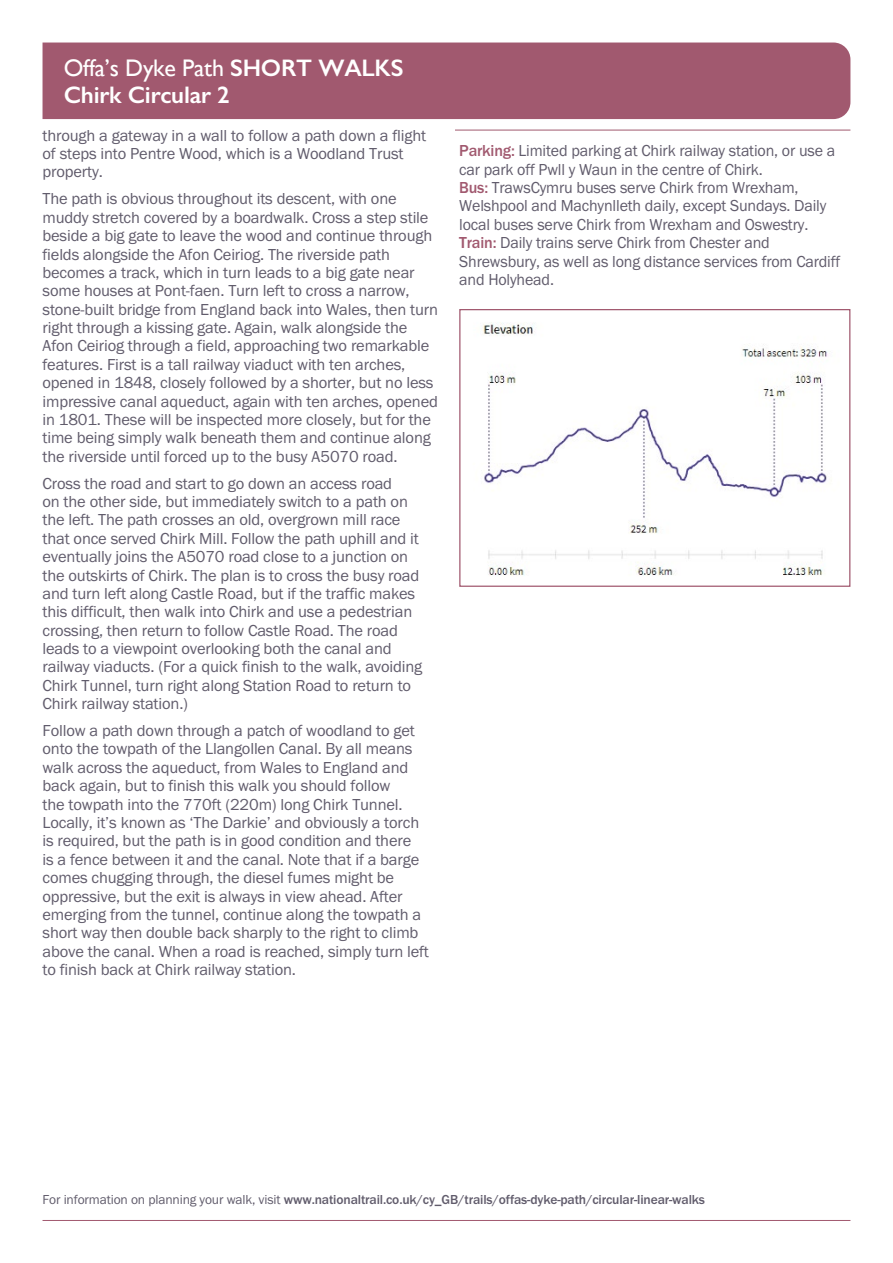
<style>
.page{position:relative;width:893px;height:1263px;background:#fff}
.page>*{position:absolute;margin:0;border:0;box-sizing:border-box;transform-origin:0 0}
.t1{font:600 24px/26.2px "Gill Sans";letter-spacing:-.01em;color:#fff}
.body_copy{font:16.5px/18.5px "Franklin Gothic URW Boo";letter-spacing:-.01em;color:#615c6c}
.P3{font:16.5px/18.5px "Franklin Gothic URW Boo";letter-spacing:-.01em;color:#615c6c}
.Paragraph_Style_1{font:500 13.5px "Franklin Gothic URW";letter-spacing:-.01em;color:#615c6c}
.s1{font-weight:400}
.s2{font-family:"Franklin Gothic URW";font-weight:500;color:#a1596f}
.s3{font-family:"Franklin Gothic URW Boo";font-weight:400}
</style>
<div class="page">
<div style="left:43px;top:43px;width:807px;height:76px;background:#a1596f"></div>
<img style="left:483px;top:322px;width:345px;height:254px">
<div style="left:459px;top:309px;width:391px;height:278px;border:1px solid #a1596f"></div>
<hr style="left:43px;top:1220px;width:807px;height:1px;background:#a1596f">
<hr style="left:455px;top:130px;width:395px;height:1px;background:#a1596f">
<h1 class="t1" style="left:64px;top:55px;width:341px"><span class="s1">Offa’s Dyke Path</span> SHORT WALKS<br>Chirk Circular 2</h1>
<p class="body_copy" style="left:43px;top:126px;width:385px">through a gateway in a wall to follow a path down a flight of steps into Pentre Wood, which is a Woodland Trust property.</p>
<p class="body_copy" style="left:43px;top:189px;width:397px">The path is obvious throughout its descent, with one muddy stretch covered by a boardwalk. Cross a step stile beside a big gate to leave the wood and continue through fields alongside the Afon Ceiriog. The riverside path becomes a track, which in turn leads to a big gate near some houses at Pont-faen. Turn left to cross a narrow, stone-built bridge from England back into Wales, then turn right through a kissing gate. Again, walk alongside the Afon Ceiriog through a field, approaching two remarkable features. First is a tall railway viaduct with ten arches, opened in 1848, closely followed by a shorter, but no less impressive canal aqueduct, again with ten arches, opened in 1801. These will be inspected more closely, but for the time being simply walk beneath them and continue along the riverside until forced up to the busy A5070 road.</p>
<p class="body_copy" style="left:43px;top:474px;width:381px">Cross the road and start to go down an access road<br>on the other side, but immediately switch to a path on the left. The path crosses an old, overgrown mill race that once served Chirk Mill. Follow the path uphill and it eventually joins the A5070 road close to a junction on the outskirts of Chirk. The plan is to cross the busy road and turn left along Castle Road, but if the traffic makes this difficult, then walk into Chirk and use a pedestrian crossing, then return to follow Castle Road. The road leads to a viewpoint overlooking both the canal and railway viaducts. (For a quick finish to the walk, avoiding Chirk Tunnel, turn right along Station Road to return to Chirk railway station.)</p>
<p class="body_copy" style="left:43px;top:721px;width:388px">Follow a path down through a patch of woodland to get onto the towpath of the Llangollen Canal. By all means walk across the aqueduct, from Wales to England and back again, but to finish this walk you should follow<br>the towpath into the 770ft (220m) long Chirk Tunnel.<br>Locally, it’s known as ‘The Darkie’ and obviously a torch is required, but the path is in good condition and there<br>is a fence between it and the canal. Note that if a barge comes chugging through, the diesel fumes might be oppressive, but the exit is always in view ahead. After emerging from the tunnel, continue along the towpath a short way then double back sharply to the right to climb above the canal. When a road is reached, simply turn left to finish back at Chirk railway station.</p>
<p class="P3" style="left:459px;top:141px;width:377px"><span class="s2">Parking:</span> Limited parking at Chirk railway station, or use a car park off Pwll y Waun in the centre of Chirk.</p>
<p class="P3" style="left:459px;top:178px;width:369px"><span class="s2">Bus:</span> TrawsCymru buses serve Chirk from Wrexham,<br>Welshpool and Machynlleth daily, except Sundays. Daily local buses serve Chirk from Wrexham and Oswestry.</p>
<p class="P3" style="left:459px;top:233px;width:382px"><span class="s2">Train:</span> Daily trains serve Chirk from Chester and<br>Shrewsbury, as well as long distance services from Cardiff and Holyhead.</p>
<p class="Paragraph_Style_1" style="left:43px;top:1191px;width:664px"><span class="s3">For information on planning your walk, visit</span> www.nationaltrail.co.uk/cy_GB/trails/offas-dyke-path/circular-linear-walks</p>
</div>
